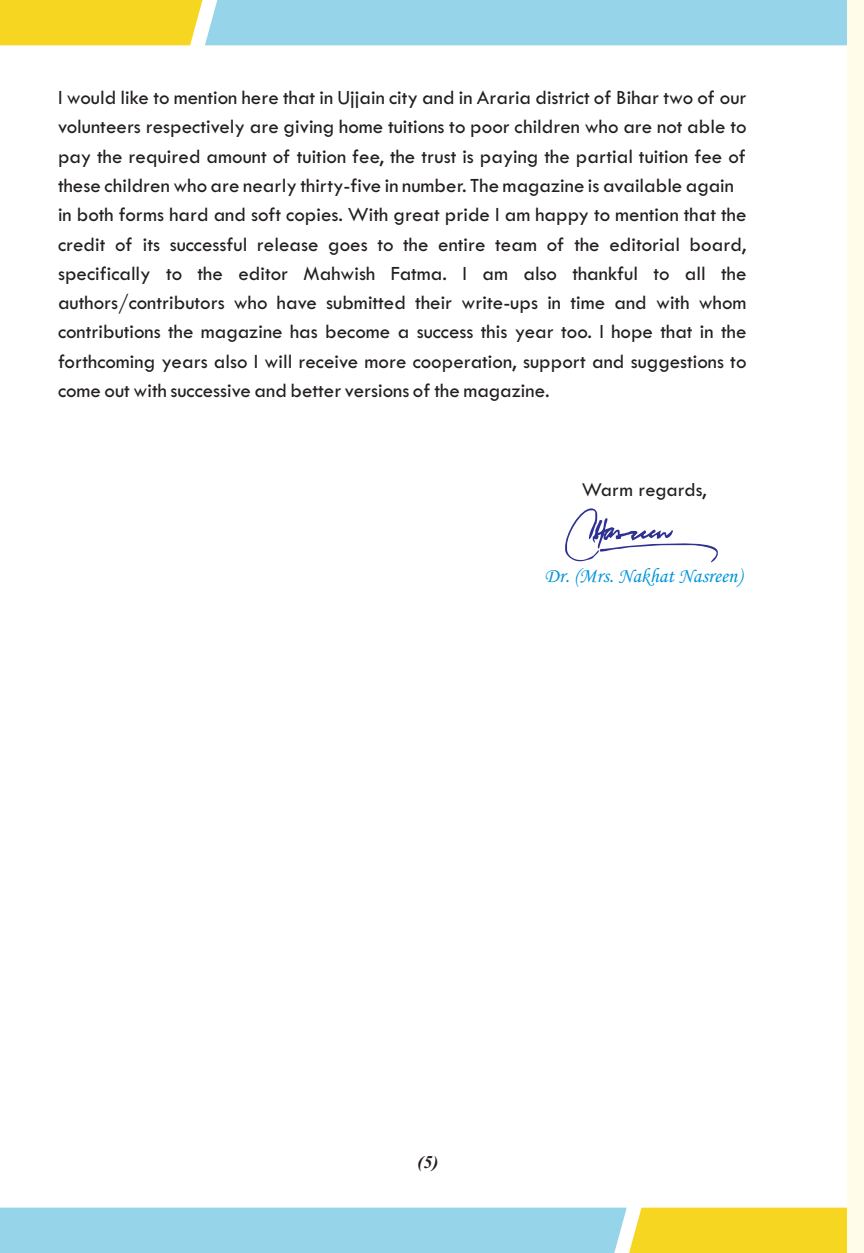
<style>
.page{position:relative;width:864px;height:1253px;background:#fff}
.page>*{position:absolute;margin:0;border:0;box-sizing:border-box;transform-origin:0 0}
.t1{font:21px/29.2px "Tw Cen";color:#231f20}
.t2{font:italic 20.4px "Monotype Corsiva";color:#0095d9}
.t3{font:20.4px "Tw Cen";color:#231f20}
.t4{font:italic 700 18px "Times New Roman";color:#231f20}
</style>
<div class="page">
<svg style="left:0;top:1207px;width:848px;height:46px"></svg>
<svg style="left:0;top:0;width:848px;height:45px"></svg>
<svg style="left:565px;top:508px;width:153px;height:54px"></svg>
<div style="left:848px;top:0;width:16px;height:1253px;background:#fffde9"></div>
<p class="t1" style="left:58px;top:84px;width:690px">I would like to mention here that in Ujjain city and in Araria district of Bihar two of our volunteers respectively are giving home tuitions to poor children who are not able to pay the required amount of tuition fee, the trust is paying the partial tuition fee of these children who are nearly thirty-five in number. The magazine is available again in both forms hard and soft copies. With great pride I am happy to mention that the credit of its successful release goes to the entire team of the editorial board, specifically to the editor Mahwish Fatma. I am also thankful to all the authors/contributors who have submitted their write-ups in time and with whom contributions the magazine has become a success this year too. I hope that in the forthcoming years also I will receive more cooperation, support and suggestions to come out with successive and better versions of the magazine.</p>
<p class="t3" style="left:582px;top:482px;width:126px">Warm regards,</p>
<p class="t2" style="left:545px;top:568px;width:199px">Dr. (Mrs. Nakhat Nasreen)</p>
<p class="t4" style="left:418px;top:1155px;width:22px">(5)</p>
</div>
